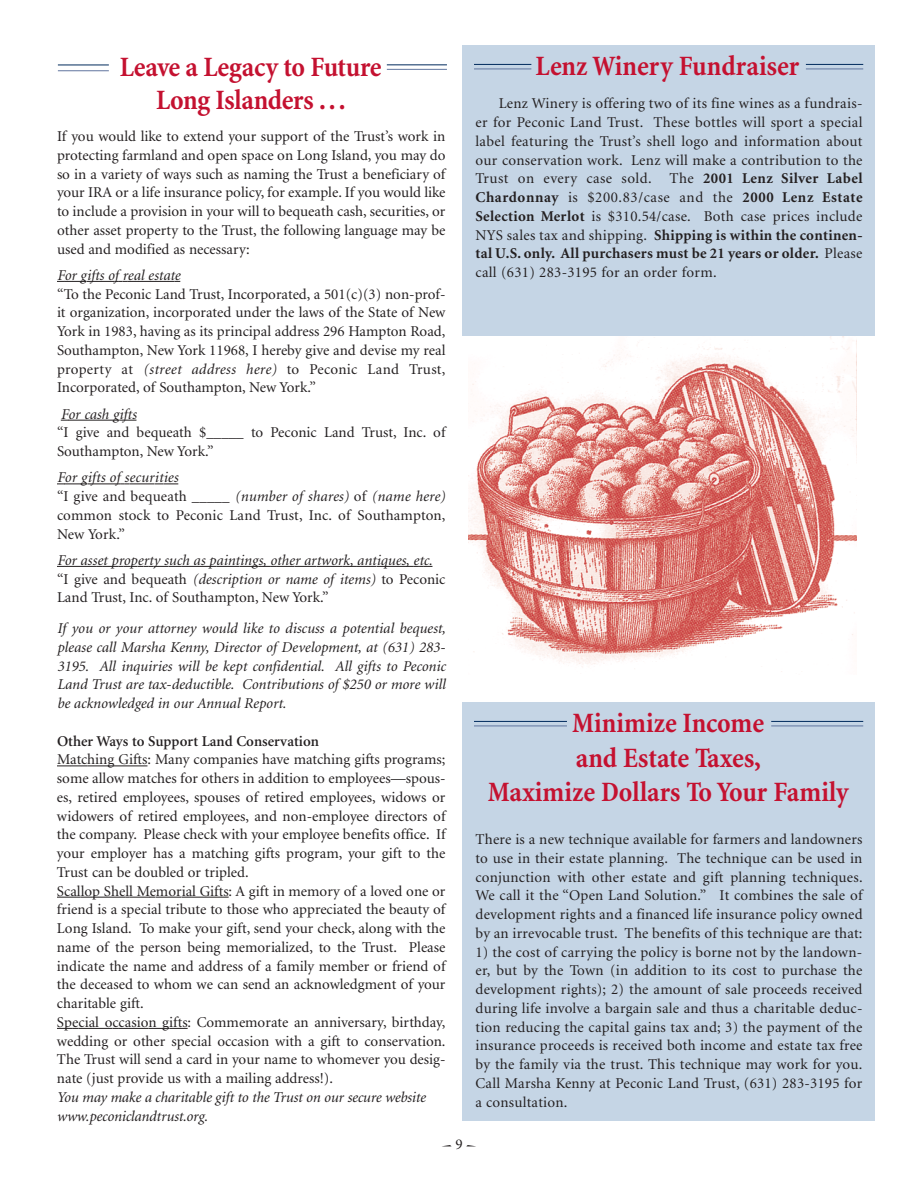
<style>
.page{position:relative;width:918px;height:1188px;background:#fff}
.page>*{position:absolute;margin:0;border:0;box-sizing:border-box;transform-origin:0 0}
.t1{font:700 condensed 28.5px/34.2px "Minion";letter-spacing:-.005em;color:#c41130;text-align:center}
.t2{font:15px/18.8px "Minion";color:#231f20;text-align:justify}
.t3{font:italic 15px/18.8px "Minion";color:#231f20}
.t4{font:600 15px "Minion";color:#231f20}
.s1{font-style:italic}
.s2{font-style:normal}
.s3{font-weight:700}
</style>
<div class="page">
<hr style="left:58px;top:65px;width:51px;height:1px;background:#002a5c">
<hr style="left:58px;top:70px;width:51px;height:1px;background:#61769f">
<svg style="left:57px;top:281px;width:71px;height:1px"></svg>
<hr style="left:128px;top:281px;width:47px;height:1px;background:#231f20">
<hr style="left:68px;top:420px;width:51px;height:1px;background:#231f20">
<svg style="left:119px;top:420px;width:17px;height:1px"></svg>
<svg style="left:57px;top:484px;width:121px;height:1px"></svg>
<hr style="left:64px;top:566px;width:33px;height:1px;background:#231f20">
<svg style="left:97px;top:566px;width:85px;height:1px"></svg>
<hr style="left:182px;top:566px;width:34px;height:1px;background:#231f20">
<svg style="left:216px;top:566px;width:160px;height:1px"></svg>
<hr style="left:376px;top:566px;width:34px;height:1px;background:#231f20">
<svg style="left:410px;top:566px;width:22px;height:1px"></svg>
<svg style="left:57px;top:766px;width:30px;height:1px"></svg>
<hr style="left:87px;top:766px;width:60px;height:1px;background:#231f20">
<svg style="left:57px;top:897px;width:35px;height:1px"></svg>
<hr style="left:92px;top:897px;width:33px;height:1px;background:#231f20">
<svg style="left:125px;top:897px;width:57px;height:1px"></svg>
<hr style="left:182px;top:897px;width:47px;height:1px;background:#231f20">
<svg style="left:57px;top:1028px;width:21px;height:1px"></svg>
<hr style="left:78px;top:1028px;width:34px;height:1px;background:#231f20">
<svg style="left:113px;top:1028px;width:75px;height:1px"></svg>
<hr style="left:387px;top:64px;width:60px;height:1px;background:#002a5c">
<hr style="left:387px;top:69px;width:60px;height:1px;background:#61769f">
<img style="left:468px;top:336px;width:388px;height:336px">
<div style="left:462px;top:45px;width:412px;height:291px;background:#c5d5e5"></div>
<hr style="left:474px;top:64px;width:57px;height:1px;background:#002a5c">
<hr style="left:474px;top:69px;width:57px;height:1px;background:#61769f">
<hr style="left:806px;top:64px;width:57px;height:1px;background:#002a5c">
<hr style="left:806px;top:69px;width:57px;height:1px;background:#61769f">
<div style="left:462px;top:702px;width:412px;height:418px;background:#c5d5e5"></div>
<hr style="left:474px;top:721px;width:93px;height:1px;background:#002a5c">
<hr style="left:474px;top:726px;width:93px;height:1px;background:#61769f">
<hr style="left:771px;top:721px;width:92px;height:1px;background:#002a5c">
<hr style="left:771px;top:726px;width:92px;height:1px;background:#61769f">
<h1 class="t1" style="left:120px;top:53px;width:263px;line-height:33px">Leave a Legacy to Future<br>Long Islanders . . .</h1>
<p class="t2" style="left:57px;top:128px;width:390px">If you would like to extend your support of the Trust’s work in protecting farmland and open space on Long Island, you may do so in a variety of ways such as naming the Trust a beneficiary of your IRA or a life insurance policy, for example. If you would like to include a provision in your will to bequeath cash, securities, or other asset property to the Trust, the following language may be used and modified as necessary:</p>
<p class="t3" style="left:57px;top:267px;width:125px">For gifts of real estate</p>
<p class="t2" style="left:57px;top:286px;width:390px">“To the Peconic Land Trust, Incorporated, a 501(c)(3) non-prof&shy;it organization, incorporated under the laws of the State of New York in 1983, having as its principal address 296 Hampton Road, Southampton, New York 11968, I hereby give and devise my real property at <span class="s1">(street address here)</span> to Peconic Land Trust, Incorporated, of Southampton, New York.”</p>
<p class="t3" style="left:61px;top:406px;width:77px">For cash gifts</p>
<p class="t2" style="left:57px;top:424px;width:390px">“I give and bequeath $_____ to Peconic Land Trust, Inc. of<br>Southampton, New York.”</p>
<p class="t2" style="left:57px;top:469px;width:390px;text-align:left"><span class="s1">For gifts of securities<br></span>“I give and bequeath _____ <span class="s1">(number of shares)</span> of <span class="s1">(name here) </span>common stock to Peconic Land Trust, Inc. of Southampton, New York.”</p>
<p class="t3" style="left:57px;top:552px;width:390px">For asset property such as paintings, other artwork, antiques, etc. <span class="s2">“I give and bequeath</span> (description or name of items) <span class="s2">to Peconic<br>Land Trust, Inc. of Southampton, New York.”</span></p>
<p class="t3" style="left:57px;top:620px;width:390px;text-align:justify">If you or your attorney would like to discuss a potential bequest, please call Marsha Kenny, Director of Development, at (631) 283- 3195. All inquiries will be kept confidential. All gifts to Peconic Land Trust are tax-deductible. Contributions of $250 or more will be acknowledged in our Annual Report.</p>
<p class="t4" style="left:57px;top:735px;width:264px">Other Ways to Support Land Conservation</p>
<p class="t2" style="left:57px;top:751px;width:390px;text-align:left">Matching Gifts: Many companies have matching gifts programs; some allow matches for others in addition to employees—spous&shy;es, retired employees, spouses of retired employees, widows or widowers of retired employees, and non-employee directors of the company. Please check with your employee benefits office. If your employer has a matching gifts program, your gift to the Trust can be doubled or tripled.<br>Scallop Shell Memorial Gifts: A gift in memory of a loved one or friend is a special tribute to those who appreciated the beauty of Long Island. To make your gift, send your check, along with the name of the person being memorialized, to the Trust. Please indicate the name and address of a family member or friend of the deceased to whom we can send an acknowledgment of your charitable gift.<br>Special occasion gifts: Commemorate an anniversary, birthday, wedding or other special occasion with a gift to conservation.<br>The Trust will send a card in your name to whomever you desig&shy;nate (just provide us with a mailing address!).</p>
<p class="t3" style="left:57px;top:1089px;width:370px">You may make a charitable gift to the Trust on our secure website www.peconiclandtrust.org.</p>
<p class="t2" style="left:455px;top:1136px;width:9px">9</p>
<h1 class="t1" style="left:536px;top:52px;width:265px">Lenz Winery Fundraiser</h1>
<p class="t2" style="left:476px;top:95px;width:389px;text-indent:23px">Lenz Winery is offering two of its fine wines as a fundrais&shy;er for Peconic Land Trust. These bottles will sport a special label featuring the Trust’s shell logo and information about our conservation work. Lenz will make a contribution to the Trust on every case sold. The <span class="s3">2001 Lenz Silver Label Chardonnay</span> is $200.83/case and the <span class="s3">2000 Lenz Estate Selection Merlot</span> is $310.54/case. Both case prices include NYS sales tax and shipping. <span class="s3">Shipping is within the continen&shy;tal U.S. only. All purchasers must be 21 years or older.</span> Please call (631) 283-3195 for an order form.</p>
<h1 class="t1" style="left:488px;top:709px;width:362px">Minimize Income<br>and Estate Taxes,<br>Maximize Dollars To Your Family</h1>
<p class="t2" style="left:476px;top:831px;width:389px">There is a new technique available for farmers and landowners to use in their estate planning. The technique can be used in conjunction with other estate and gift planning techniques.<br>We call it the “Open Land Solution.” It combines the sale of development rights and a financed life insurance policy owned by an irrevocable trust. The benefits of this technique are that:</p>
<p class="t2" style="left:476px;top:944px;width:389px">1) the cost of carrying the policy is borne not by the landown&shy;er, but by the Town (in addition to its cost to purchase the development rights); 2) the amount of sale proceeds received during life involve a bargain sale and thus a charitable deduc&shy;tion reducing the capital gains tax and; 3) the payment of the insurance proceeds is received both income and estate tax free by the family via the trust. This technique may work for you.<br>Call Marsha Kenny at Peconic Land Trust, (631) 283-3195 for a consultation.</p>
</div>
